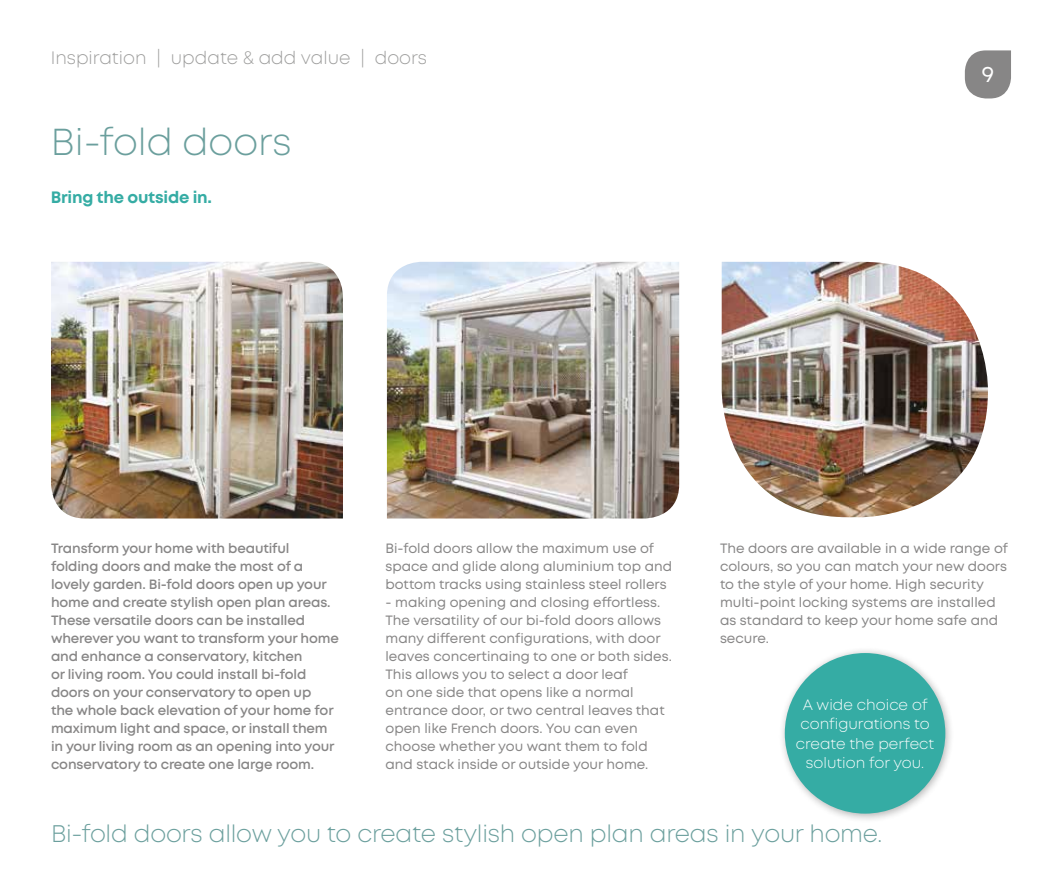
<style>
.page{position:relative;width:1063px;height:893px;background:#fff}
.page>*{position:absolute;margin:0;border:0;box-sizing:border-box;transform-origin:0 0}
.t1{font:300 37.5px "Mont";color:#6b9f9d}
.t2{font:300 24px "Mont";letter-spacing:-.01em;color:#6b9f9d}
.t3{font:22.5px "Mont";color:#fff}
.t4{font:300 18px "Mont";color:#9d9d9c}
.t5{font:700 16.5px "Mont";letter-spacing:-.015em;color:#35aca4}
.t6{font:300 15px/19.5px "Mont";color:#fff;text-align:center}
.t7{font:13.5px/18px "Mont";color:#878686}
.t8{font:600 13.5px/18px "Mont";letter-spacing:-.01em;color:#878686}
</style>
<div class="page">
<svg style="left:965px;top:50px;width:46px;height:48px;background:#959494"></svg>
<div style="left:778px;top:646px;width:177px;height:177px;background:#000;opacity:.3"></div>
<div style="left:785px;top:653px;width:160px;height:161px;background:#35aca4;border-radius:50%"></div>
<img style="left:387px;top:262px;width:292px;height:256px">
<img style="left:722px;top:262px;width:266px;height:255px">
<img style="left:51px;top:262px;width:292px;height:256px">
<h3 class="t4" style="left:51px;top:47px;width:378px">Inspiration | update &amp; add value | doors</h3>
<h1 class="t1" style="left:51px;top:118px;width:242px">Bi-fold doors</h1>
<p class="t5" style="left:51px;top:187px;width:163px">Bring the outside in.</p>
<h3 class="t3" style="left:982px;top:59px;width:14px">9</h3>
<p class="t8" style="left:51px;top:539px;width:289px">Transform your home with beautiful folding doors and make the most of a lovely garden. Bi-fold doors open up your home and create stylish open plan areas.<br>These versatile doors can be installed wherever you want to transform your home and enhance a conservatory, kitchen<br>or living room. You could install bi-fold doors on your conservatory to open up<br>the whole back elevation of your home for maximum light and space, or install them in your living room as an opening into your conservatory to create one large room.</p>
<p class="t7" style="left:386px;top:539px;width:288px">Bi-fold doors allow the maximum use of space and glide along aluminium top and bottom tracks using stainless steel rollers</p>
<p class="t7" style="left:386px;top:593px;width:288px">- making opening and closing effortless.<br>The versatility of our bi-fold doors allows many different configurations, with door leaves concertinaing to one or both sides.<br>This allows you to select a door leaf<br>on one side that opens like a normal entrance door, or two central leaves that open like French doors. You can even choose whether you want them to fold and stack inside or outside your home.</p>
<p class="t7" style="left:720px;top:539px;width:289px">The doors are available in a wide range of colours, so you can match your new doors to the style of your home. High security multi-point locking systems are installed as standard to keep your home safe and secure.</p>
<p class="t6" style="left:796px;top:695px;width:140px">A wide choice of configurations to create the perfect solution for you.</p>
<h2 class="t2" style="left:51px;top:818px;width:833px">Bi-fold doors allow you to create stylish open plan areas in your home.</h2>
</div>
